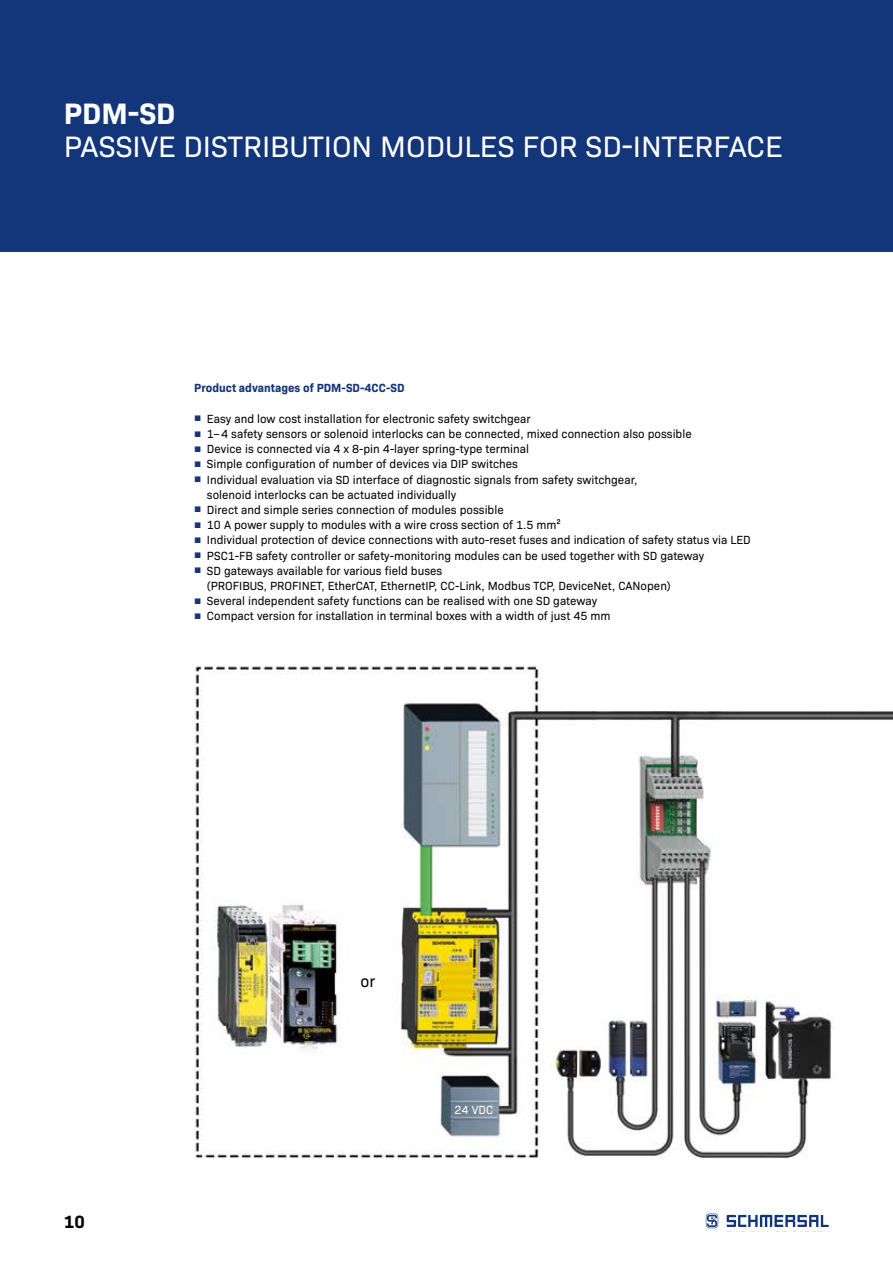
<style>
.page{position:relative;width:893px;height:1263px;background:#fff}
.page>*{position:absolute;margin:0;border:0;box-sizing:border-box;transform-origin:0 0}
.t1{font:30px "Bio Sans";color:#fff}
.t2{font:700 30px "Bio Sans";color:#fff}
.t3{font:700 18px "Bio Sans";color:#000}
.t4{font:16.5px "Bio Sans";color:#000}
.t5{font:12px/15.1px "Bio Sans";color:#000}
.t6{font:700 12px "Bio Sans";color:#13357a}
.t7{font:12px "Bio Sans";color:#fff}
.s1{font-family:"Arial";color:#13357a}
</style>
<div class="page">
<svg style="left:727px;top:1215px;width:102px;height:12px"></svg>
<svg style="left:706px;top:1213px;width:12px;height:15px"></svg>
<div style="left:0;top:0;width:893px;height:252px;background:#13357a"></div>
<img style="left:194px;top:666px;width:699px;height:493px">
<h1 class="t2" style="left:64px;top:91px;width:113px">PDM-SD</h1>
<h1 class="t1" style="left:64px;top:124px;width:720px">PASSIVE DISTRIBUTION MODULES FOR SD-INTERFACE</h1>
<p class="t6" style="left:194px;top:379px;width:212px">Product advantages of PDM-SD-4CC-SD</p>
<p class="t5" style="left:194px;top:410px;width:338px"><span class="s1">■</span> Easy and low cost installation for electronic safety switchgear</p>
<p class="t5" style="left:194px;top:425px;width:499px"><span class="s1">■</span> 1–4 safety sensors or solenoid interlocks can be connected, mixed connection also possible</p>
<p class="t5" style="left:194px;top:440px;width:336px"><span class="s1">■</span> Device is connected via 4 x 8-pin 4-layer spring-type terminal</p>
<p class="t5" style="left:194px;top:456px;width:325px"><span class="s1">■</span> Simple configuration of number of devices via DIP switches</p>
<p class="t5" style="left:207px;top:471px;width:432px;text-indent:-13px"><span class="s1">■</span> Individual evaluation via SD interface of diagnostic signals from safety switchgear, solenoid interlocks can be actuated individually</p>
<p class="t5" style="left:194px;top:501px;width:311px"><span class="s1">■</span> Direct and simple series connection of modules possible</p>
<p class="t5" style="left:194px;top:516px;width:368px"><span class="s1">■</span> 10 A power supply to modules with a wire cross section of 1.5 mm²</p>
<p class="t5" style="left:194px;top:532px;width:558px"><span class="s1">■</span> Individual protection of device connections with auto-reset fuses and indication of safety status via LED</p>
<p class="t5" style="left:194px;top:547px;width:512px"><span class="s1">■</span> PSC1-FB safety controller or safety-monitoring modules can be used together with SD gateway</p>
<p class="t5" style="left:207px;top:562px;width:465px;text-indent:-13px"><span class="s1">■</span> SD gateways available for various field buses<br>(PROFIBUS, PROFINET, EtherCAT, EthernetIP, CC-Link, Modbus TCP, DeviceNet, CANopen)</p>
<p class="t5" style="left:194px;top:592px;width:405px"><span class="s1">■</span> Several independent safety functions can be realised with one SD gateway</p>
<p class="t5" style="left:194px;top:608px;width:418px"><span class="s1">■</span> Compact version for installation in terminal boxes with a width of just 45 mm</p>
<h2 class="t3" style="left:64px;top:1208px;width:22px">10</h2>
<h3 class="t4" style="left:360px;top:969px;width:16px">or</h3>
<p class="t7" style="left:455px;top:1101px;width:40px">24 VDC</p>
</div>
